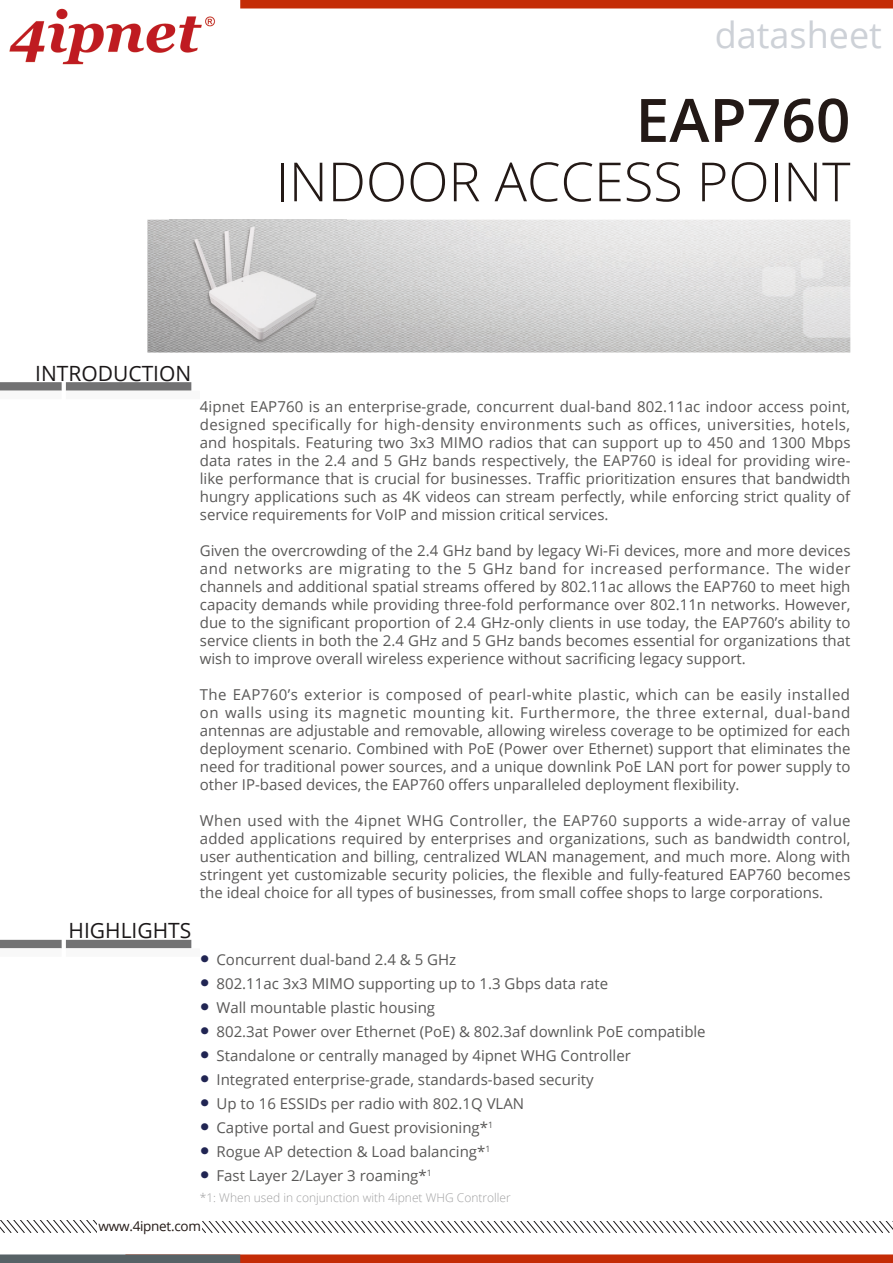
<style>
.page{position:relative;width:893px;height:1263px;background:#fff}
.page>*{position:absolute;margin:0;border:0;box-sizing:border-box;transform-origin:0 0}
.t1{font:600 60px "Open Sans";color:#231916}
.t2{font:300 54px "Open Sans";color:#231916}
.t3{font:36px "Open Sans";color:#cdd1d7}
.t4{font:21px "Open Sans";color:#1b1819}
.t5{font:15px/18px "Open Sans";color:#595857;text-align:justify}
.t6{font:13.5px "Open Sans";letter-spacing:-.02em;color:#231916}
.t7{font:300 12px "Open Sans";color:#a0a0a1}
.s1{font-family:"Verdana";font-size:19.5px;color:#212553}
</style>
<div class="page">
<svg style="left:202px;top:1221px;width:691px;height:11px"></svg>
<svg style="left:0;top:1220px;width:97px;height:12px"></svg>
<svg style="left:240px;top:0;width:653px;height:9px;background:#c73714"></svg>
<svg style="left:0;top:1254px;width:893px;height:9px;background:#ab442b"></svg>
<img style="left:9px;top:8px;width:207px;height:57px">
<svg style="left:0;top:940px;width:192px;height:9px;background:#828283"></svg>
<svg style="left:0;top:382px;width:192px;height:9px;background:#7f7f80"></svg>
<img style="left:147px;top:220px;width:703px;height:132px">
<img style="left:170px;top:220px;width:177px;height:130px">
<h3 class="t3" style="left:715px;top:10px;width:169px">datasheet</h3>
<h1 class="t1" style="left:635px;top:79px;width:216px">EAP760</h1>
<h2 class="t2" style="left:275px;top:145px;width:577px">INDOOR ACCESS POINT</h2>
<h3 class="t4" style="left:35px;top:359px;width:158px">INTRODUCTION</h3>
<h3 class="t4" style="left:69px;top:916px;width:124px">HIGHLIGHTS</h3>
<p class="t5" style="left:200px;top:397px;width:652px">4ipnet EAP760 is an enterprise-grade, concurrent dual-band 802.11ac indoor access point, designed specifically for high-density environments such as offices, universities, hotels, and hospitals. Featuring two 3x3 MIMO radios that can support up to 450 and 1300 Mbps data rates in the 2.4 and 5 GHz bands respectively, the EAP760 is ideal for providing wire&shy;like performance that is crucial for businesses. Traffic prioritization ensures that bandwidth hungry applications such as 4K videos can stream perfectly, while enforcing strict quality of service requirements for VoIP and mission critical services.</p>
<p class="t5" style="left:200px;top:541px;width:652px">Given the overcrowding of the 2.4 GHz band by legacy Wi-Fi devices, more and more devices and networks are migrating to the 5 GHz band for increased performance. The wider channels and additional spatial streams offered by 802.11ac allows the EAP760 to meet high capacity demands while providing three-fold performance over 802.11n networks. However, due to the significant proportion of 2.4 GHz-only clients in use today, the EAP760’s ability to service clients in both the 2.4 GHz and 5 GHz bands becomes essential for organizations that wish to improve overall wireless experience without sacrificing legacy support.</p>
<p class="t5" style="left:200px;top:685px;width:652px">The EAP760’s exterior is composed of pearl-white plastic, which can be easily installed on walls using its magnetic mounting kit. Furthermore, the three external, dual-band antennas are adjustable and removable, allowing wireless coverage to be optimized for each deployment scenario. Combined with PoE (Power over Ethernet) support that eliminates the need for traditional power sources, and a unique downlink PoE LAN port for power supply to other IP-based devices, the EAP760 offers unparalleled deployment flexibility.</p>
<p class="t5" style="left:200px;top:811px;width:652px">When used with the 4ipnet WHG Controller, the EAP760 supports a wide-array of value added applications required by enterprises and organizations, such as bandwidth control, user authentication and billing, centralized WLAN management, and much more. Along with stringent yet customizable security policies, the flexible and fully-featured EAP760 becomes the ideal choice for all types of businesses, from small coffee shops to large corporations.</p>
<p class="t5" style="left:200px;top:950px;width:258px"><span class="s1">•</span> Concurrent dual-band 2.4 &amp; 5 GHz</p>
<p class="t5" style="left:200px;top:974px;width:410px"><span class="s1">•</span> 802.11ac 3x3 MIMO supporting up to 1.3 Gbps data rate</p>
<p class="t5" style="left:200px;top:998px;width:237px"><span class="s1">•</span> Wall mountable plastic housing</p>
<p class="t5" style="left:200px;top:1022px;width:508px"><span class="s1">•</span> 802.3at Power over Ethernet (PoE) &amp; 802.3af downlink PoE compatible</p>
<p class="t5" style="left:200px;top:1046px;width:433px"><span class="s1">•</span> Standalone or centrally managed by 4ipnet WHG Controller</p>
<p class="t5" style="left:200px;top:1070px;width:396px"><span class="s1">•</span> Integrated enterprise-grade, standards-based security</p>
<p class="t5" style="left:200px;top:1094px;width:326px"><span class="s1">•</span> Up to 16 ESSIDs per radio with 802.1Q VLAN</p>
<p class="t5" style="left:200px;top:1118px;width:295px"><span class="s1">•</span> Captive portal and Guest provisioning*<sup>1</sup></p>
<p class="t5" style="left:200px;top:1142px;width:292px"><span class="s1">•</span> Rogue AP detection &amp; Load balancing*<sup>1</sup></p>
<p class="t5" style="left:200px;top:1166px;width:234px"><span class="s1">•</span> Fast Layer 2/Layer 3 roaming*<sup>1</sup></p>
<p class="t7" style="left:200px;top:1189px;width:313px">*1: When used in conjunction with 4ipnet WHG Controller</p>
<p class="t6" style="left:99px;top:1217px;width:104px">www.4ipnet.com</p>
</div>
